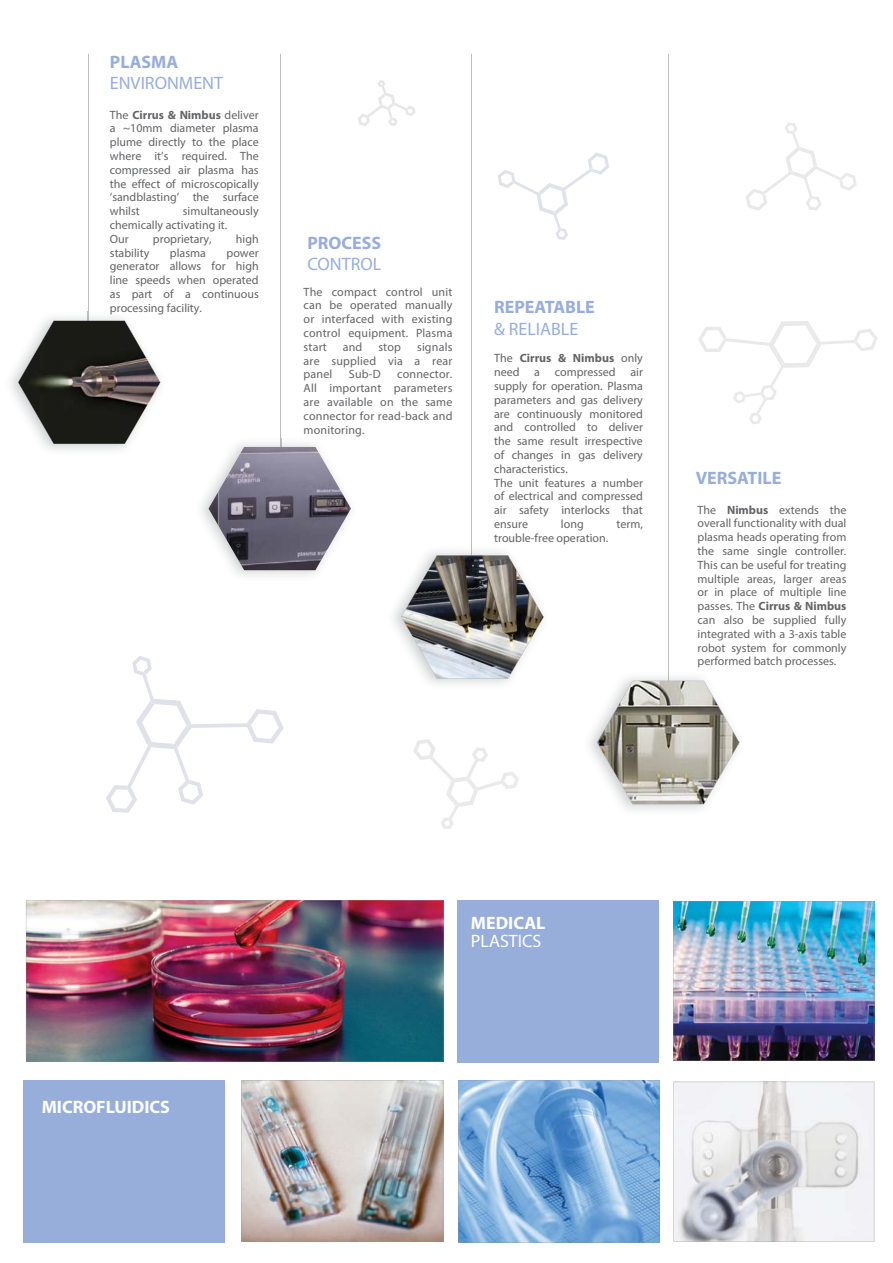
<style>
.page{position:relative;width:893px;height:1263px;background:#fff}
.page>*{position:absolute;margin:0;border:0;box-sizing:border-box;transform-origin:0 0}
.t1{font:700 18px "Myriad Pro";color:#97adda}
.t2{font:18px "Myriad Pro";color:#97adda}
.t3{font:700 18px "Myriad Pro";color:#fff}
.t4{font:18px "Myriad Pro";color:#fff}
.t5{font:12px/13.8px "Myriad Pro";color:#636466;text-align:justify}
.s1{font-weight:700}
</style>
<div class="page">
<svg style="left:106px;top:656px;width:178px;height:157px"></svg>
<svg style="left:413px;top:739px;width:106px;height:90px"></svg>
<svg style="left:498px;top:153px;width:111px;height:87px"></svg>
<svg style="left:698px;top:321px;width:180px;height:103px"></svg>
<svg style="left:358px;top:80px;width:57px;height:46px"></svg>
<svg style="left:746px;top:123px;width:111px;height:88px"></svg>
<hr style="left:668px;top:54px;width:1px;height:648px;background:#bbbdc0">
<hr style="left:472px;top:54px;width:1px;height:517px;background:#bbbdc0">
<hr style="left:281px;top:54px;width:1px;height:405px;background:#bbbdc0">
<hr style="left:88px;top:54px;width:1px;height:270px;background:#bbbdc0">
<img style="left:241px;top:1080px;width:202px;height:162px">
<svg style="left:458px;top:1080px;width:201px;height:163px"></svg>
<svg style="left:674px;top:1082px;width:200px;height:160px"></svg>
<div style="left:458px;top:900px;width:201px;height:162px;background:#97adda"></div>
<img style="left:26px;top:900px;width:417px;height:162px">
<svg style="left:18px;top:312px;width:143px;height:132px"></svg>
<img style="left:201px;top:492px;width:116px;height:84px">
<svg style="left:237px;top:438px;width:79px;height:9px"></svg>
<img style="left:209px;top:447px;width:142px;height:123px">
<img style="left:401px;top:547px;width:143px;height:132px">
<svg style="left:597px;top:681px;width:142px;height:123px"></svg>
<div style="left:24px;top:1080px;width:201px;height:162px;background:#97adda"></div>
<img style="left:674px;top:901px;width:200px;height:160px">
<h1 class="t1" style="left:110px;top:55px;width:70px">PLASMA</h1>
<h1 class="t2" style="left:110px;top:76px;width:115px">ENVIRONMENT</h1>
<p class="t5" style="left:110px;top:109px;width:150px">The <span class="s1">Cirrus &amp; Nimbus</span> deliver a ~10mm diameter plasma plume directly to the place where it’s required. The compressed air plasma has the effect of microscopically ‘sandblasting’ the surface whilst</p>
<p class="t5" style="left:110px;top:205px;width:150px;text-align:left;text-indent:73px">simultaneously chemically activating it.<br>Our</p>
<p class="t5" style="left:153px;top:233px;width:60px">proprietary,</p>
<p class="t5" style="left:236px;top:233px;width:24px">high</p>
<p class="t5" style="left:110px;top:247px;width:41px">stability</p>
<p class="t5" style="left:170px;top:247px;width:37px">plasma</p>
<p class="t5" style="left:110px;top:247px;width:150px;text-indent:117px">power generator allows for high line speeds when operated as part of a continuous processing facility.</p>
<h1 class="t1" style="left:307px;top:236px;width:75px">PROCESS</h1>
<h1 class="t2" style="left:307px;top:257px;width:75px">CONTROL</h1>
<p class="t5" style="left:304px;top:286px;width:150px">The compact control unit can be operated manually or interfaced with existing control equipment. Plasma start</p>
<p class="t5" style="left:304px;top:341px;width:150px;text-indent:113px">signals are supplied via a rear panel</p>
<p class="t5" style="left:343px;top:341px;width:21px">and</p>
<p class="t5" style="left:378px;top:341px;width:24px">stop</p>
<p class="t5" style="left:349px;top:369px;width:33px">Sub-D</p>
<p class="t5" style="left:304px;top:369px;width:150px;text-indent:94px">connector.<br>All important parameters are available on the same connector for read-back and monitoring.</p>
<h1 class="t1" style="left:494px;top:300px;width:102px">REPEATABLE</h1>
<h1 class="t2" style="left:494px;top:322px;width:86px">&amp; RELIABLE</h1>
<p class="t5" style="left:494px;top:353px;width:150px;text-align:left">The <span class="s1">Cirrus &amp; Nimbus</span> only need a compressed air supply for operation. Plasma parameters and gas delivery are continuously monitored and controlled to deliver the same result irrespective of changes in gas delivery characteristics.<br>The unit features a number of electrical and compressed air safety interlocks that ensure</p>
<p class="t5" style="left:561px;top:518px;width:24px">long</p>
<p class="t5" style="left:616px;top:518px;width:28px">term,</p>
<p class="t5" style="left:494px;top:532px;width:116px">trouble-free operation.</p>
<h1 class="t1" style="left:696px;top:471px;width:87px">VERSATILE</h1>
<p class="t5" style="left:697px;top:504px;width:150px">The <span class="s1">Nimbus</span> extends the overall functionality with dual plasma heads operating from the same single controller.<br>This can be useful for treating multiple areas, larger areas or in place of multiple line passes. The <span class="s1">Cirrus &amp; Nimbus </span>can also be supplied fully integrated with a 3-axis table robot system for commonly performed batch processes.</p>
<h1 class="t3" style="left:42px;top:1100px;width:130px">MICROFLUIDICS</h1>
<h1 class="t3" style="left:471px;top:916px;width:76px">MEDICAL</h1>
<h1 class="t4" style="left:471px;top:934px;width:72px">PLASTICS</h1>
</div>
